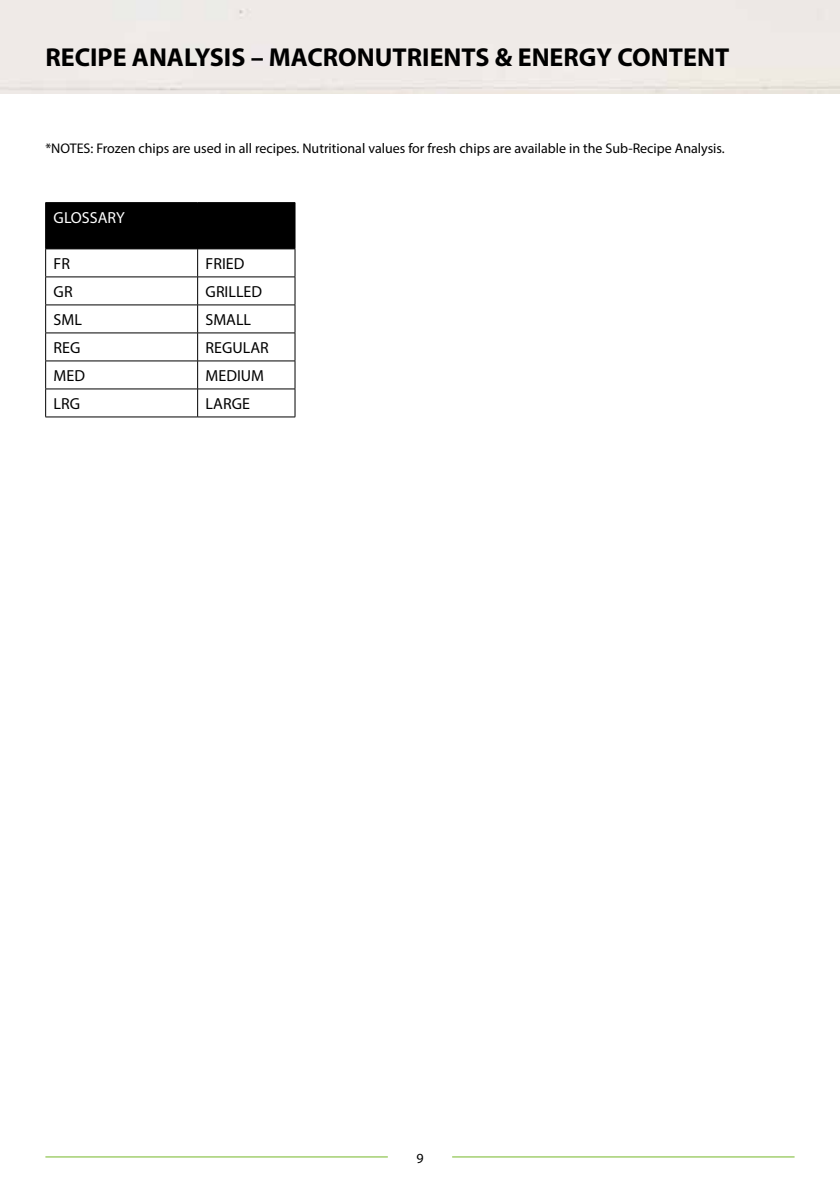
<style>
.page{position:relative;width:840px;height:1191px;background:#fff}
.page>*{position:absolute;margin:0;border:0;box-sizing:border-box;transform-origin:0 0}
.t1{font:700 26px "Myriad Pro";color:#000}
.t2{font:16px "Myriad Pro";color:#000}
.t3{font:16px "Myriad Pro";color:#fff}
.t4{font:14px "Myriad Pro";color:#000}
</style>
<div class="page">
<hr style="left:45px;top:1156px;width:342px;height:1px;background:#76b82a">
<hr style="left:452px;top:1156px;width:342px;height:1px;background:#76b82a">
<svg style="left:45px;top:203px;width:250px;height:213px"></svg>
<hr style="left:45px;top:416px;width:152px;height:1px;background:#000">
<hr style="left:197px;top:416px;width:98px;height:1px;background:#000">
<hr style="left:45px;top:202px;width:152px;height:1px;background:#000">
<hr style="left:45px;top:203px;width:1px;height:46px;background:#000">
<hr style="left:197px;top:202px;width:98px;height:1px;background:#000">
<hr style="left:197px;top:203px;width:1px;height:46px;background:#000">
<hr style="left:294px;top:203px;width:1px;height:46px;background:#000">
<h1 class="t1" style="left:45px;top:41px;width:685px">RECIPE ANALYSIS – MACRONUTRIENTS &amp; ENERGY CONTENT</h1>
<p class="t4" style="left:45px;top:140px;width:680px">*NOTES: Frozen chips are used in all recipes. Nutritional values for fresh chips are available in the Sub-Recipe Analysis.</p>
<p class="t3" style="left:54px;top:207px;width:72px">GLOSSARY</p>
<p class="t2" style="left:54px;top:254px;width:18px">FR</p>
<p class="t2" style="left:205px;top:254px;width:40px">FRIED</p>
<p class="t2" style="left:54px;top:282px;width:20px">GR</p>
<p class="t2" style="left:205px;top:282px;width:58px">GRILLED</p>
<p class="t2" style="left:54px;top:310px;width:30px">SML</p>
<p class="t2" style="left:205px;top:310px;width:47px">SMALL</p>
<p class="t2" style="left:54px;top:338px;width:28px">REG</p>
<p class="t2" style="left:205px;top:338px;width:65px">REGULAR</p>
<p class="t2" style="left:54px;top:366px;width:33px">MED</p>
<p class="t2" style="left:205px;top:366px;width:60px">MEDIUM</p>
<p class="t2" style="left:54px;top:394px;width:28px">LRG</p>
<p class="t2" style="left:205px;top:394px;width:46px">LARGE</p>
<p class="t4" style="left:416px;top:1149px;width:9px">9</p>
</div>
